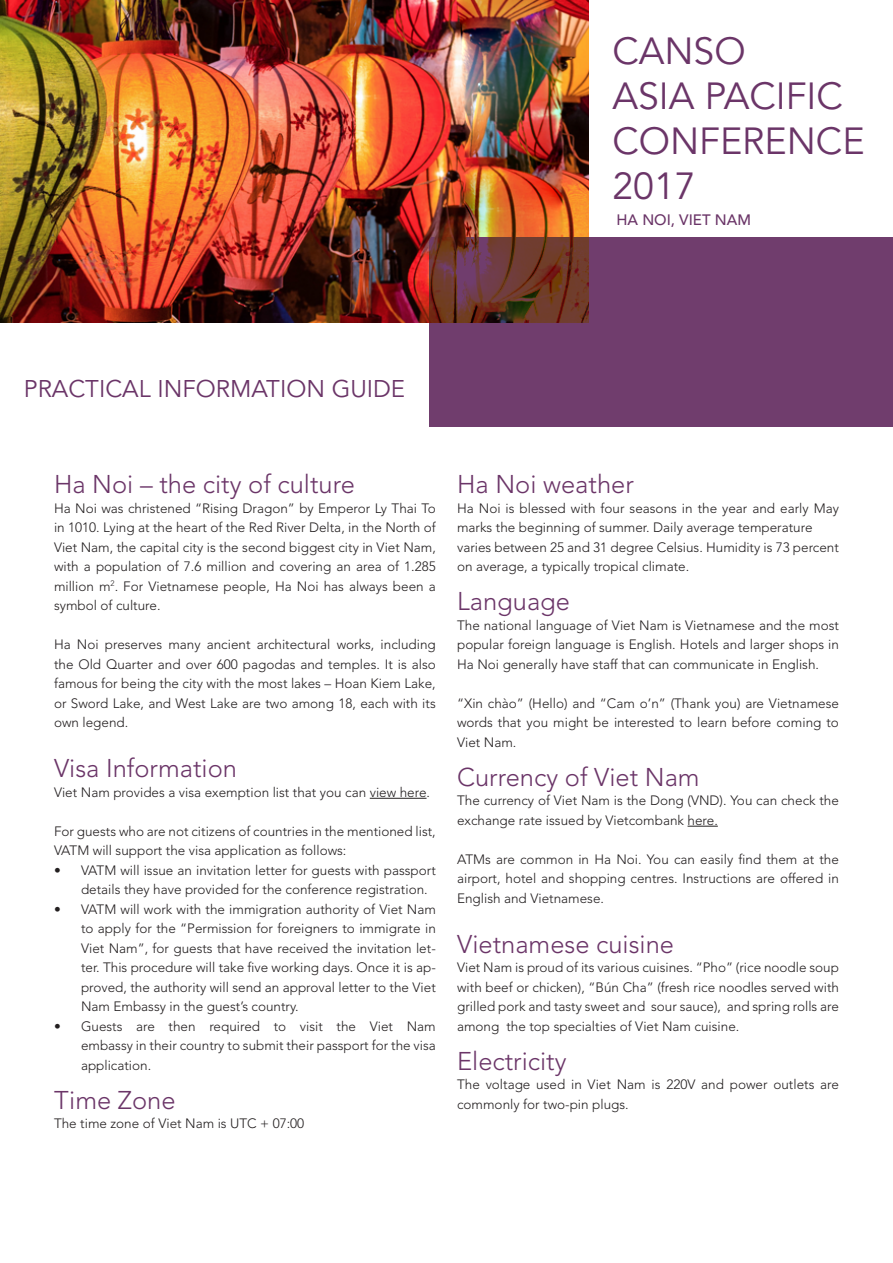
<style>
.page{position:relative;width:893px;height:1263px;background:#fff}
.page>*{position:absolute;margin:0;border:0;box-sizing:border-box;transform-origin:0 0}
.t1{font:37.5px/45px "Avenir";color:#6b3568}
.t2{font:300 25.5px "Avenir";color:#6b3568}
.t3{font:24px "Avenir";color:#6b3568}
.t4{font:500 15px "Avenir";color:#6b3568}
.t5{font:300 13.5px/19.5px "Avenir";color:#231f20;text-align:justify}
</style>
<div class="page">
<img style="left:0;top:0;width:588px;height:323px">
<hr style="left:370px;top:798px;width:57px;height:1px;background:#231f20">
<hr style="left:688px;top:826px;width:30px;height:1px;background:#231f20">
<svg style="left:429px;top:237px;width:464px;height:189px;background:#6f3b62"></svg>
<p class="t1" style="left:612px;top:30px;width:135px">CANSO</p>
<p class="t1" style="left:612px;top:75px;width:254px">ASIA PACIFIC<br>CONFERENCE<br>2017</p>
<p class="t4" style="left:616px;top:211px;width:136px">HA NOI, VIET NAM</p>
<p class="t3" style="left:24px;top:375px;width:383px">PRACTICAL INFORMATION GUIDE</p>
<p class="t2" style="left:54px;top:469px;width:302px">Ha Noi – the city of culture</p>
<p class="t5" style="left:54px;top:498px;width:383px">Ha Noi was christened “Rising Dragon” by Emperor Ly Thai To in 1010. Lying at the heart of the Red River Delta, in the North of Viet Nam, the capital city is the second biggest city in Viet Nam, with a population of 7.6 million and covering an area of 1.285 million m<sup>2</sup>. For Vietnamese people, Ha Noi has always been a symbol of culture.</p>
<p class="t5" style="left:54px;top:635px;width:383px">Ha Noi preserves many ancient architectural works, including the Old Quarter and over 600 pagodas and temples. It is also famous for being the city with the most lakes – Hoan Kiem Lake, or Sword Lake, and West Lake are two among 18, each with its own legend.</p>
<p class="t2" style="left:54px;top:754px;width:185px">Visa Information</p>
<p class="t5" style="left:54px;top:782px;width:378px">Viet Nam provides a visa exemption list that you can view here.</p>
<p class="t5" style="left:54px;top:821px;width:383px">For guests who are not citizens of countries in the mentioned list,<br>VATM will support the visa application as follows:</p>
<p class="t5" style="left:81px;top:860px;width:356px;text-indent:-27px">• VATM will issue an invitation letter for guests with passport details they have provided for the conference registration.</p>
<p class="t5" style="left:81px;top:899px;width:356px;text-indent:-27px">• VATM will work with the immigration authority of Viet Nam to apply for the “Permission for foreigners to immigrate in Viet Nam”, for guests that have received the invitation let&shy;ter. This procedure will take five working days. Once it is ap&shy;proved, the authority will send an approval letter to the Viet Nam Embassy in the guest’s country.</p>
<p class="t5" style="left:81px;top:1016px;width:356px;text-indent:-27px">• Guests are then required to visit the Viet Nam embassy in their country to submit their passport for the visa application.</p>
<p class="t2" style="left:54px;top:1085px;width:123px">Time Zone</p>
<p class="t5" style="left:54px;top:1114px;width:252px">The time zone of Viet Nam is UTC + 07:00</p>
<p class="t2" style="left:457px;top:469px;width:178px">Ha Noi weather</p>
<p class="t5" style="left:457px;top:498px;width:383px">Ha Noi is blessed with four seasons in the year and early May marks the beginning of summer. Daily average temperature</p>
<p class="t5" style="left:457px;top:537px;width:383px">varies between 25 and 31 degree Celsius. Humidity is 73 percent on average, a typically tropical climate.</p>
<p class="t2" style="left:457px;top:586px;width:114px">Language</p>
<p class="t5" style="left:457px;top:615px;width:383px">The national language of Viet Nam is Vietnamese and the most popular foreign language is English. Hotels and larger shops in Ha Noi generally have staff that can communicate in English.</p>
<p class="t5" style="left:457px;top:693px;width:383px">“Xin chào” (Hello) and “Cam o’n” (Thank you) are Vietnamese words that you might be interested to learn before coming to Viet Nam.</p>
<p class="t2" style="left:457px;top:762px;width:244px">Currency of Viet Nam</p>
<p class="t5" style="left:457px;top:791px;width:383px">The currency of Viet Nam is the Dong (VND). You can check the exchange rate issued by Vietcombank here.</p>
<p class="t5" style="left:457px;top:849px;width:383px">ATMs are common in Ha Noi. You can easily find them at the airport, hotel and shopping centres. Instructions are offered in English and Vietnamese.</p>
<p class="t2" style="left:457px;top:929px;width:218px">Vietnamese cuisine</p>
<p class="t5" style="left:457px;top:958px;width:383px">Viet Nam is proud of its various cuisines. “Pho” (rice noodle soup with beef or chicken), “Bún Cha” (fresh rice noodles served with grilled pork and tasty sweet and sour sauce), and spring rolls are among the top specialties of Viet Nam cuisine.</p>
<p class="t2" style="left:457px;top:1046px;width:111px">Electricity</p>
<p class="t5" style="left:457px;top:1075px;width:383px">The voltage used in Viet Nam is 220V and power outlets are commonly for two-pin plugs.</p>
</div>
